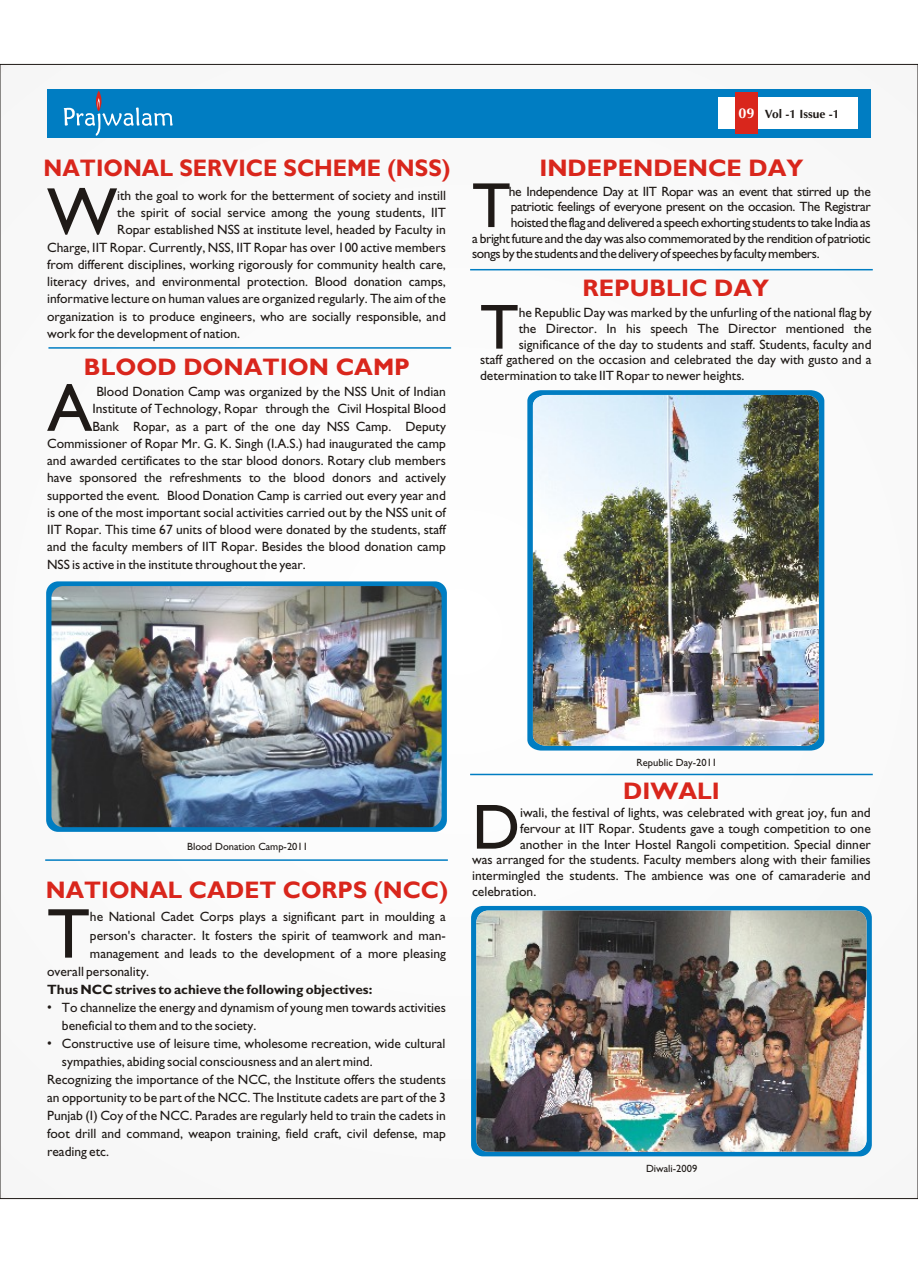
<style>
.page{position:relative;width:918px;height:1263px;background:#fff}
.page>*{position:absolute;margin:0;border:0;box-sizing:border-box;transform-origin:0 0}
.t1{font:70.95px "Gill Sans";color:#1f1a17}
.t2{font:67.95px "Gill Sans";color:#1f1a17}
.t3{font:67.2px "Gill Sans";color:#1f1a17}
.t4{font:64.05px "Gill Sans";color:#1f1a17}
.t5{font:700 24px "Gill Sans";color:#d9261c}
.t6{font:700 24px "Gill Sans";color:#d9261c;scale:.93 1}
.t7{font:13.5px/18px "Gill Sans";color:#1f1a17}
.t8{font:13.5px "Gill Sans";letter-spacing:-.03em;color:#1f1a17}
.t9{font:700 13.5px "Gill Sans";color:#1f1a17}
.t10{font:700 12px "Ottawa";color:#1f1a17}
.t11{font:10.5px "Gill Sans";color:#1f1a17}
.s1{font-size:14.4px;color:#fff}
</style>
<div class="page">
<div style="left:0;top:64px;width:918px;height:1134px;background:#fafafa"></div>
<div style="left:47px;top:89px;width:824px;height:48px;background:#007dc2"></div>
<div style="left:718px;top:97px;width:140px;height:32px;background:#fff"></div>
<svg style="left:757px;top:94px;width:1px;height:39px"></svg>
<div style="left:735px;top:92px;width:22px;height:42px;background:#d9261c"></div>
<svg style="left:64px;top:91px;width:109px;height:45px"></svg>
<hr style="left:48px;top:347px;width:403px;height:2px;background:#007dc2">
<div style="left:46px;top:581px;width:401px;height:251px;background:#007dc2;border-radius:12px"></div>
<img style="left:51px;top:586px;width:391px;height:241px;border-radius:12px">
<svg style="left:527px;top:390px;width:297px;height:360px;background:#0d83c4"></svg>
<img style="left:533px;top:395px;width:286px;height:351px">
<hr style="left:470px;top:269px;width:403px;height:1px;background:#007dc2">
<hr style="left:470px;top:774px;width:403px;height:1px;background:#007dc2">
<hr style="left:45px;top:859px;width:403px;height:2px;background:#007dc2">
<div style="left:471px;top:906px;width:401px;height:250px;background:#007dc2;border-radius:12px"></div>
<img style="left:476px;top:910px;width:391px;height:242px;border-radius:12px">
<p class="t10" style="left:738px;top:106px;width:103px"><span class="s1">09</span> Vol -1 Issue -1</p>
<h3 class="t6" style="left:44px;top:160px;width:439px">NATIONAL SERVICE SCHEME (NSS)</h3>
<h3 class="t5" style="left:539px;top:160px;width:266px">INDEPENDENCE DAY</h3>
<h3 class="t4" style="left:472px;top:183px;width:40px">T</h3>
<p class="t8" style="left:509px;top:186px;width:363px">he Independence Day at IIT Ropar was an event that stirred up the</p>
<h3 class="t3" style="left:47px;top:188px;width:72px">W</h3>
<p class="t7" style="left:117px;top:188px;width:330px">ith the goal to work for the betterment of society and instill</p>
<p class="t8" style="left:511px;top:202px;width:362px">patriotic feelings of everyone present on the occasion. The Registrar</p>
<p class="t8" style="left:511px;top:218px;width:362px">hoistedtheflag anddelivereda speechexhorting studentstotakeIndia as</p>
<p class="t8" style="left:472px;top:234px;width:400px">a bright future and the day was also commemorated by the rendition of patriotic</p>
<p class="t8" style="left:472px;top:249px;width:349px">songsby thestudents andthedeliveryofspeechesby facultymembers.</p>
<p class="t7" style="left:117px;top:205px;width:330px">the spirit of social service among the young students, IIT</p>
<p class="t7" style="left:117px;top:222px;width:330px">Ropar established NSS at institute level, headed by Faculty in</p>
<p class="t7" style="left:47px;top:240px;width:400px">Charge, IIT Ropar. Currently, NSS, IIT Ropar has over 100 active members</p>
<p class="t7" style="left:47px;top:257px;width:400px">from different disciplines, working rigorously for community health care,</p>
<p class="t7" style="left:47px;top:274px;width:400px">literacy drives, and environmental protection. Blood donation camps,</p>
<p class="t7" style="left:47px;top:291px;width:400px">informative lecture on human values are organized regularly. The aim of the</p>
<p class="t7" style="left:47px;top:309px;width:400px">organization is to produce engineers, who are socially responsible, and</p>
<p class="t7" style="left:47px;top:326px;width:195px">work for the development of nation.</p>
<h3 class="t5" style="left:583px;top:279px;width:188px">REPUBLIC DAY</h3>
<p class="t7" style="left:519px;top:305px;width:354px">he Republic Day was marked by the unfurling of the national flag by</p>
<h3 class="t4" style="left:480px;top:305px;width:40px">T</h3>
<p class="t7" style="left:519px;top:321px;width:354px">the Director. In his speech The Director mentioned the</p>
<p class="t7" style="left:519px;top:337px;width:354px">significance of the day to students and staff. Students, faculty and</p>
<p class="t7" style="left:480px;top:352px;width:393px">staff gathered on the occasion and celebrated the day with gusto and a</p>
<p class="t7" style="left:480px;top:368px;width:266px">determination to take IIT Ropar to newer heights.</p>
<h3 class="t5" style="left:84px;top:358px;width:328px">BLOOD DONATION CAMP</h3>
<h2 class="t2" style="left:47px;top:384px;width:47px">A</h2>
<p class="t7" style="left:96px;top:384px;width:351px">Blood Donation Camp was organized by the NSS Unit of Indian</p>
<p class="t7" style="left:92px;top:401px;width:355px">Institute of Technology, Ropar through the Civil Hospital Blood</p>
<p class="t7" style="left:92px;top:419px;width:355px">Bank Ropar, as a part of the one day NSS Camp. Deputy</p>
<p class="t7" style="left:47px;top:436px;width:400px">Commissioner of Ropar Mr. G. K. Singh (I.A.S.) had inaugurated the camp</p>
<p class="t7" style="left:47px;top:453px;width:400px">and awarded certificates to the star blood donors. Rotary club members</p>
<p class="t7" style="left:47px;top:470px;width:400px">have sponsored the refreshments to the blood donors and actively</p>
<p class="t7" style="left:47px;top:488px;width:400px">supported the event. Blood Donation Camp is carried out every year and</p>
<p class="t7" style="left:47px;top:505px;width:400px">is one of the most important social activities carried out by the NSS unit of</p>
<p class="t7" style="left:47px;top:522px;width:400px">IIT Ropar. This time 67 units of blood were donated by the students, staff</p>
<p class="t7" style="left:47px;top:539px;width:400px">and the faculty members of IIT Ropar. Besides the blood donation camp</p>
<p class="t7" style="left:47px;top:557px;width:260px">NSS is active in the institute throughout the year.</p>
<p class="t11" style="left:187px;top:842px;width:122px">Blood Donation Camp-2011</p>
<h3 class="t5" style="left:46px;top:881px;width:404px">NATIONAL CADET CORPS (NCC)</h3>
<h1 class="t1" style="left:47px;top:909px;width:44px">T</h1>
<p class="t7" style="left:90px;top:909px;width:357px">he National Cadet Corps plays a significant part in moulding a</p>
<p class="t7" style="left:90px;top:927px;width:357px">person's character. It fosters the spirit of teamwork and man-</p>
<p class="t7" style="left:90px;top:945px;width:357px">management and leads to the development of a more pleasing</p>
<p class="t7" style="left:47px;top:963px;width:104px">overall personality.</p>
<p class="t9" style="left:47px;top:985px;width:327px">Thus NCC strives to achieve the following objectives:</p>
<p class="t7" style="left:62px;top:1000px;width:385px;text-indent:-15px">• To channelize the energy and dynamism of young men towards activities beneficial to them and to the society.</p>
<p class="t7" style="left:47px;top:1036px;width:400px">• Constructive use of leisure time, wholesome recreation, wide cultural</p>
<p class="t7" style="left:62px;top:1054px;width:312px">sympathies, abiding social consciousness and an alert mind.</p>
<p class="t7" style="left:47px;top:1072px;width:400px">Recognizing the importance of the NCC, the Institute offers the students</p>
<p class="t7" style="left:47px;top:1090px;width:400px">an opportunity to be part of the NCC. The Institute cadets are part of the 3</p>
<p class="t7" style="left:47px;top:1108px;width:400px">Punjab (I) Coy of the NCC. Parades are regularly held to train the cadets in</p>
<p class="t7" style="left:47px;top:1126px;width:400px">foot drill and command, weapon training, field craft, civil defense, map</p>
<p class="t7" style="left:47px;top:1144px;width:64px">reading etc.</p>
<p class="t11" style="left:637px;top:759px;width:82px">Republic Day-2011</p>
<h3 class="t5" style="left:623px;top:782px;width:98px">DIWALI</h3>
<p class="t7" style="left:520px;top:805px;width:352px">iwali, the festival of lights, was celebrated with great joy, fun and</p>
<h3 class="t4" style="left:472px;top:805px;width:49px">D</h3>
<p class="t7" style="left:520px;top:821px;width:352px">fervour at IIT Ropar. Students gave a tough competition to one</p>
<p class="t7" style="left:520px;top:836px;width:352px">another in the Inter Hostel Rangoli competition. Special dinner</p>
<p class="t7" style="left:472px;top:852px;width:400px">was arranged for the students. Faculty members along with their families</p>
<p class="t7" style="left:472px;top:868px;width:400px">intermingled the students. The ambience was one of camaraderie and</p>
<p class="t7" style="left:472px;top:884px;width:66px">celebration.</p>
<p class="t11" style="left:646px;top:1165px;width:53px">Diwali-2009</p>
</div>
